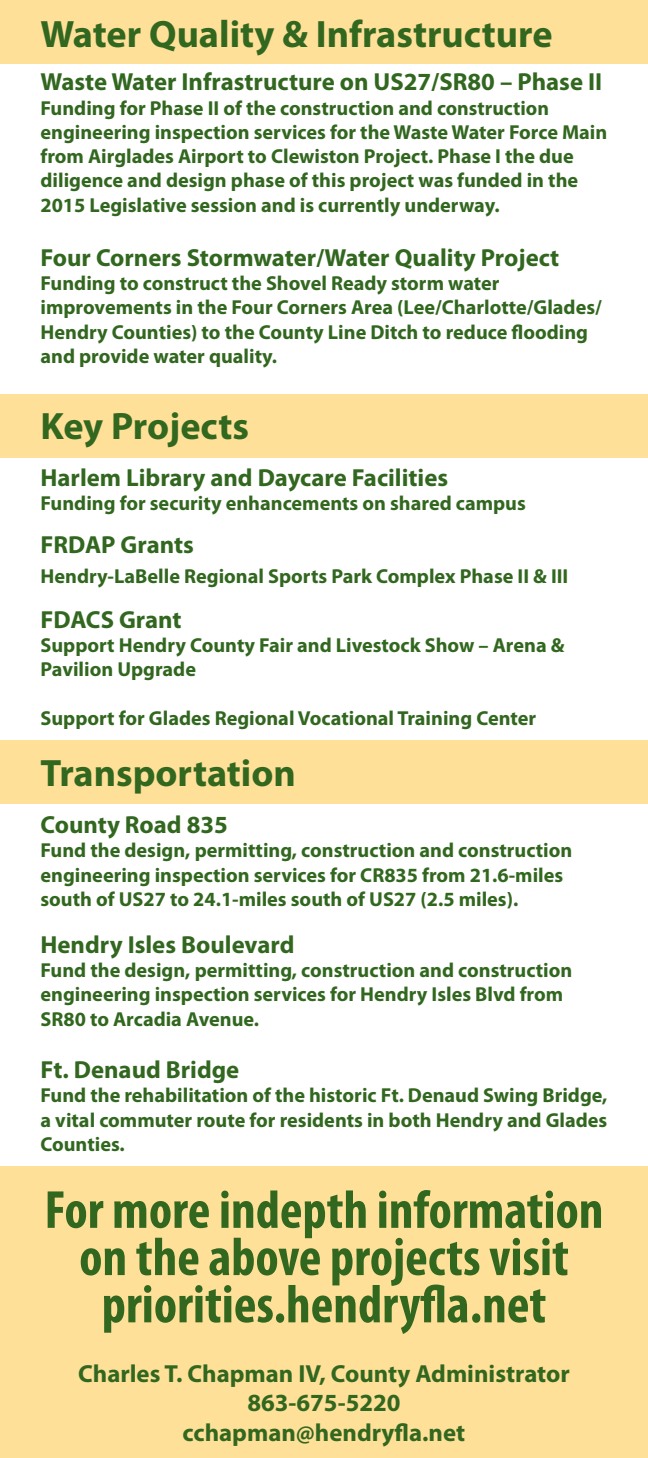
<style>
.page{position:relative;width:648px;height:1458px;background:#fff}
.page>*{position:absolute;margin:0;border:0;box-sizing:border-box;transform-origin:0 0}
.t1{font:700 condensed 54px/47.2px "Myriad Pro";color:#32671f;text-align:center}
.t2{font:700 38.25px "Myriad Pro";color:#32671f}
.t3{font:700 24.75px/29.7px "Myriad Pro";color:#32671f;text-align:center}
.t4{font:700 20.25px/24.3px "Myriad Pro";color:#32671f}
</style>
<div class="page">
<div style="left:0;top:0;width:648px;height:63px;background:#ffe098"></div>
<div style="left:0;top:1166px;width:648px;height:292px;background:#ffe098"></div>
<div style="left:0;top:394px;width:648px;height:64px;background:#ffe098"></div>
<div style="left:0;top:740px;width:648px;height:64px;background:#ffe098"></div>
<h2 class="t2" style="left:40px;top:13px;width:514px">Water Quality &amp; Infrastructure</h2>
<p class="t3" style="left:40px;top:67px;width:563px">Waste Water Infrastructure on US27/SR80 – Phase II</p>
<p class="t4" style="left:40px;top:96px;width:568px">Funding for Phase II of the construction and construction engineering inspection services for the Waste Water Force Main from Airglades Airport to Clewiston Project. Phase I the due diligence and design phase of this project was funded in the 2015 Legislative session and is currently underway.</p>
<p class="t3" style="left:40px;top:243px;width:520px">Four Corners Stormwater/Water Quality Project</p>
<p class="t4" style="left:40px;top:271px;width:563px">Funding to construct the Shovel Ready storm water improvements in the Four Corners Area (Lee/Charlotte/Glades/ Hendry Counties) to the County Line Ditch to reduce flooding and provide water quality.</p>
<h2 class="t2" style="left:40px;top:404px;width:210px">Key Projects</h2>
<p class="t3" style="left:40px;top:463px;width:409px">Harlem Library and Daycare Facilities</p>
<p class="t4" style="left:40px;top:491px;width:487px">Funding for security enhancements on shared campus</p>
<p class="t3" style="left:40px;top:530px;width:155px">FRDAP Grants</p>
<p class="t4" style="left:40px;top:564px;width:529px">Hendry-LaBelle Regional Sports Park Complex Phase II &amp; III</p>
<p class="t3" style="left:40px;top:605px;width:143px">FDACS Grant</p>
<p class="t4" style="left:40px;top:633px;width:526px">Support Hendry County Fair and Livestock Show – Arena &amp;<br>Pavilion Upgrade</p>
<p class="t4" style="left:40px;top:706px;width:497px">Support for Glades Regional Vocational Training Center</p>
<h2 class="t2" style="left:40px;top:752px;width:257px">Transportation</h2>
<p class="t3" style="left:40px;top:810px;width:189px">County Road 835</p>
<p class="t4" style="left:40px;top:839px;width:533px">Fund the design, permitting, construction and construction engineering inspection services for CR835 from 21.6-miles south of US27 to 24.1-miles south of US27 (2.5 miles).</p>
<p class="t3" style="left:40px;top:930px;width:256px">Hendry Isles Boulevard</p>
<p class="t4" style="left:40px;top:958px;width:533px">Fund the design, permitting, construction and construction engineering inspection services for Hendry Isles Blvd from<br>SR80 to Arcadia Avenue.</p>
<p class="t3" style="left:40px;top:1055px;width:200px">Ft. Denaud Bridge</p>
<p class="t4" style="left:40px;top:1084px;width:569px;text-align:justify">Fund the rehabilitation of the historic Ft. Denaud Swing Bridge, a vital commuter route for residents in both Hendry and Glades Counties.</p>
<h1 class="t1" style="left:45px;top:1187px;width:561px">For more indepth information on the above projects visit priorities.hendryfla.net</h1>
<p class="t3" style="left:78px;top:1359px;width:493px">Charles T. Chapman IV, County Administrator<br>863-675-5220<br>cchapman@hendryfla.net</p>
</div>
